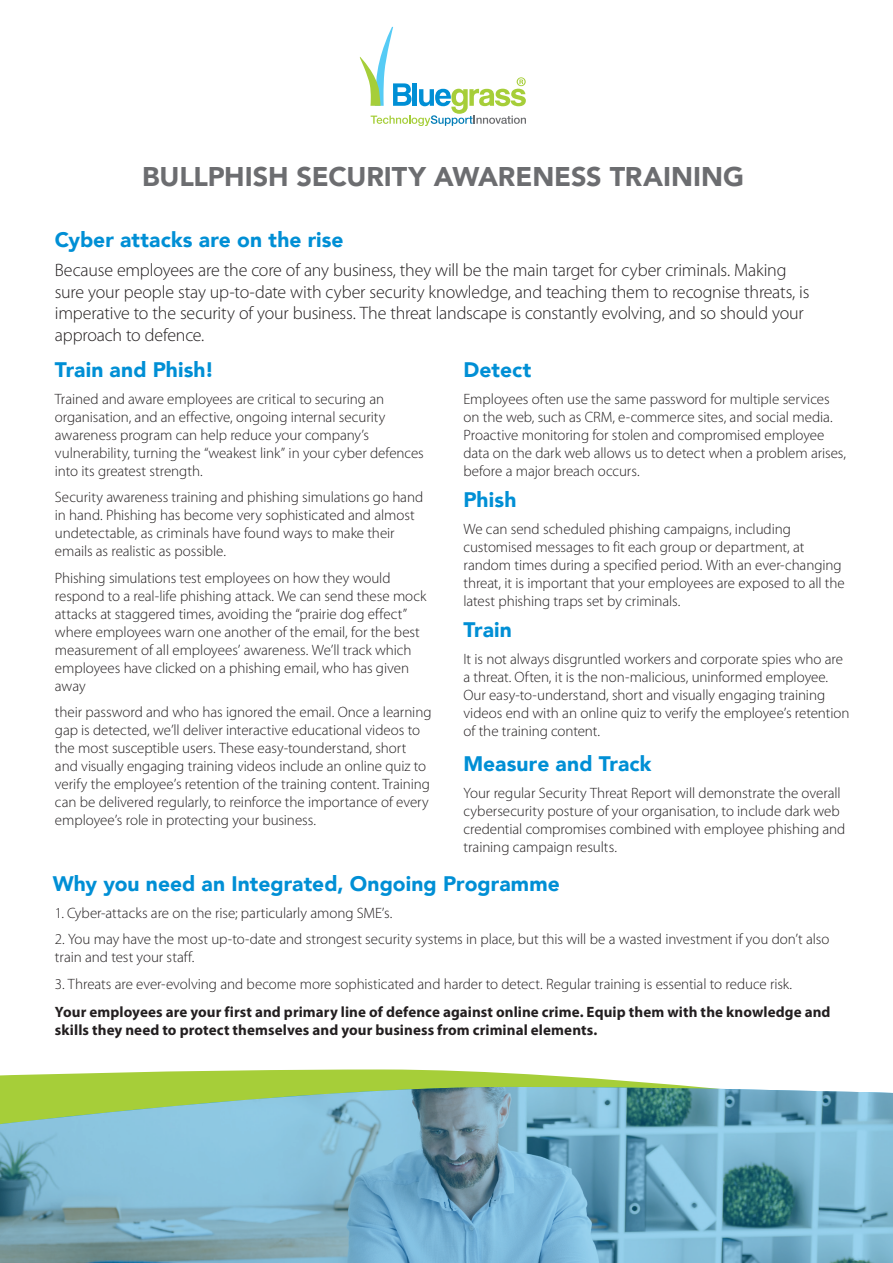
<style>
.page{position:relative;width:893px;height:1263px;background:#fff}
.page>*{position:absolute;margin:0;border:0;box-sizing:border-box;transform-origin:0 0}
.t1{font:900 27px "Avenir";letter-spacing:-.005em;color:#6c6d70}
.t2{font:900 21px "Avenir";letter-spacing:.005em;color:#008fd5}
.t3{font:300 18px/21.6px "Myriad Pro";letter-spacing:-.015em;color:#231f20}
.t4{font:300 15px/18px "Myriad Pro";letter-spacing:-.005em;color:#231f20}
.t5{font:700 15px/18px "Myriad Pro";letter-spacing:.005em;color:#231f20}
</style>
<div class="page">
<svg style="left:0;top:1069px;width:698px;height:18px;fill:#a6ce39"></svg>
<img style="left:0;top:1087px;width:893px;height:176px">
<svg style="left:360px;top:27px;width:166px;height:99px"></svg>
<p class="t1" style="left:142px;top:154px;width:603px">BULLPHISH SECURITY AWARENESS TRAINING</p>
<p class="t2" style="left:55px;top:221px;width:290px">Cyber attacks are on the rise</p>
<p class="t3" style="left:55px;top:259px;width:756px">Because employees are the core of any business, they will be the main target for cyber criminals. Making sure your people stay up-to-date with cyber security knowledge, and teaching them to recognise threats, is imperative to the security of your business. The threat landscape is constantly evolving, and so should your approach to defence.</p>
<p class="t2" style="left:55px;top:352px;width:161px">Train and Phish!</p>
<p class="t4" style="left:55px;top:390px;width:370px">Trained and aware employees are critical to securing an organisation, and an effective, ongoing internal security awareness program can help reduce your company’s vulnerability, turning the “weakest link” in your cyber defences into its greatest strength.</p>
<p class="t4" style="left:55px;top:488px;width:370px">Security awareness training and phishing simulations go hand in hand. Phishing has become very sophisticated and almost undetectable, as criminals have found ways to make their emails as realistic as possible.</p>
<p class="t4" style="left:55px;top:569px;width:373px">Phishing simulations test employees on how they would respond to a real-life phishing attack. We can send these mock attacks at staggered times, avoiding the “prairie dog effect” where employees warn one another of the email, for the best measurement of all employees’ awareness. We’ll track which employees have clicked on a phishing email, who has given away</p>
<p class="t4" style="left:55px;top:703px;width:378px">their password and who has ignored the email. Once a learning gap is detected, we’ll deliver interactive educational videos to the most susceptible users. These easy-tounderstand, short and visually engaging training videos include an online quiz to verify the employee’s retention of the training content. Training can be delivered regularly, to reinforce the importance of every employee’s role in protecting your business.</p>
<p class="t2" style="left:463px;top:352px;width:69px">Detect</p>
<p class="t4" style="left:463px;top:390px;width:384px">Employees often use the same password for multiple services on the web, such as CRM, e-commerce sites, and social media.<br>Proactive monitoring for stolen and compromised employee data on the dark web allows us to detect when a problem arises, before a major breach occurs.</p>
<p class="t2" style="left:463px;top:482px;width:54px">Phish</p>
<p class="t4" style="left:463px;top:520px;width:383px">We can send scheduled phishing campaigns, including customised messages to fit each group or department, at random times during a specified period. With an ever-changing threat, it is important that your employees are exposed to all the latest phishing traps set by criminals.</p>
<p class="t2" style="left:463px;top:612px;width:50px">Train</p>
<p class="t4" style="left:463px;top:650px;width:387px">It is not always disgruntled workers and corporate spies who are a threat. Often, it is the non-malicious, uninformed employee.<br>Our easy-to-understand, short and visually engaging training videos end with an online quiz to verify the employee’s retention of the training content.</p>
<p class="t2" style="left:463px;top:746px;width:189px">Measure and Track</p>
<p class="t4" style="left:463px;top:784px;width:383px">Your regular Security Threat Report will demonstrate the overall cybersecurity posture of your organisation, to include dark web credential compromises combined with employee phishing and training campaign results.</p>
<p class="t2" style="left:53px;top:865px;width:508px">Why you need an Integrated, Ongoing Programme</p>
<p class="t4" style="left:55px;top:904px;width:339px">1. Cyber-attacks are on the rise; particularly among SME’s.</p>
<p class="t4" style="left:55px;top:930px;width:776px">2. You may have the most up-to-date and strongest security systems in place, but this will be a wasted investment if you don’t also train and test your staff.</p>
<p class="t4" style="left:55px;top:975px;width:739px">3. Threats are ever-evolving and become more sophisticated and harder to detect. Regular training is essential to reduce risk.</p>
<p class="t5" style="left:55px;top:1003px;width:777px">Your employees are your first and primary line of defence against online crime. Equip them with the knowledge and skills they need to protect themselves and your business from criminal elements.</p>
</div>
